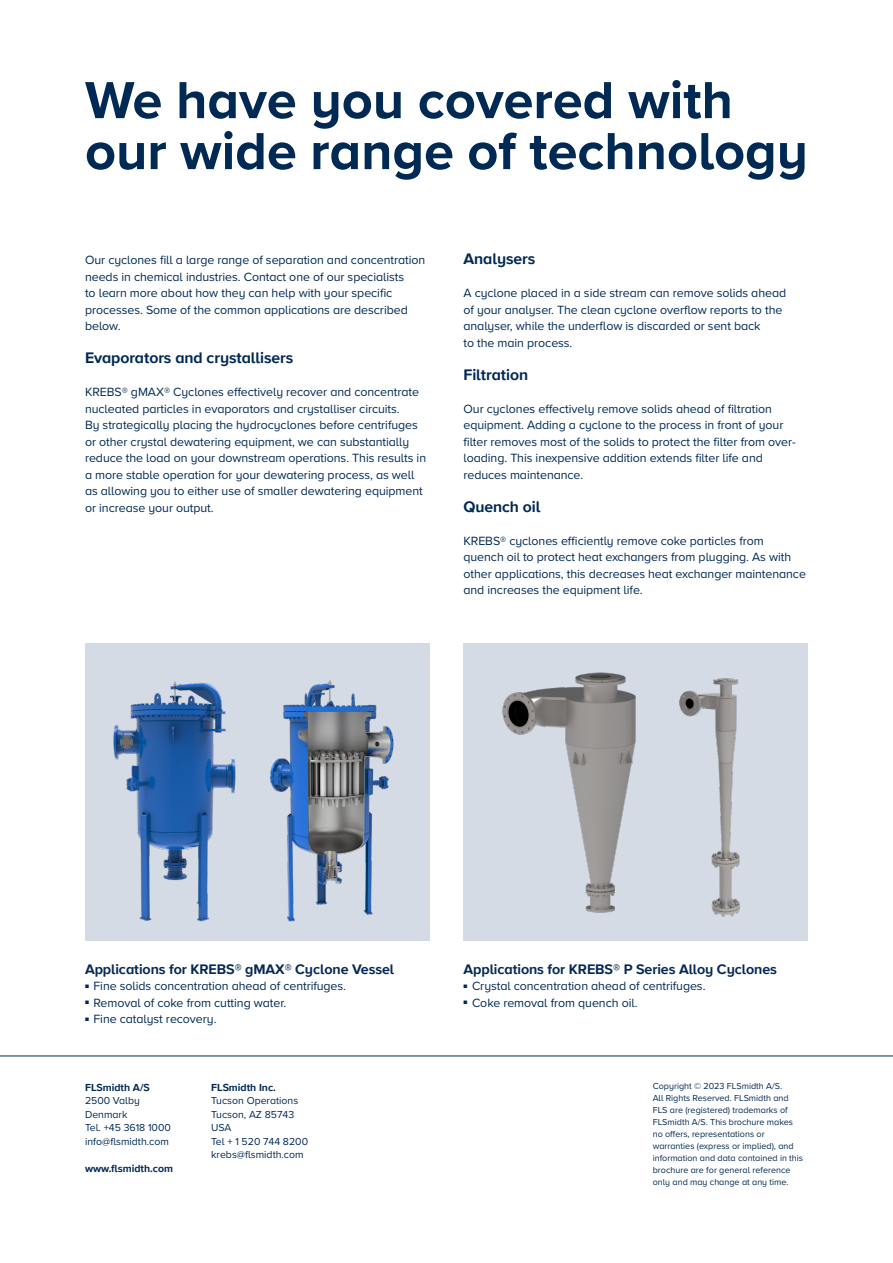
<style>
.page{position:relative;width:893px;height:1263px;background:#fff}
.page>*{position:absolute;margin:0;border:0;box-sizing:border-box;transform-origin:0 0}
.t1{font:700 54px/51px "Proxima Nova";color:#002954}
.t2{font:700 15.75px "Proxima Nova";letter-spacing:-.005em;color:#002954}
.t3{font:700 14.25px "Proxima Nova";letter-spacing:-.005em;color:#062954}
.t4{font:12.3px/16.5px "Proxima Nova";letter-spacing:-.005em;color:#002954}
.t5{font:10.5px/13.5px "Proxima Nova";color:#002954}
.t6{font:700 10.5px "Proxima Nova";color:#002954}
.t7{font:9px/12px "Proxima Nova";color:#002954}
</style>
<div class="page">
<hr style="left:0;top:1056px;width:893px;height:1px;background:#002954">
<div style="left:85px;top:644px;width:344px;height:297px;background:#d5dbe5"></div>
<img style="left:113px;top:680px;width:281px;height:242px">
<div style="left:463px;top:644px;width:345px;height:297px;background:#d5dbe5"></div>
<img style="left:502px;top:672px;width:238px;height:245px">
<h1 class="t1" style="left:85px;top:73px;width:724px">We have you covered with our wide range of technology</h1>
<p class="t4" style="left:85px;top:251px;width:342px">Our cyclones fill a large range of separation and concentration needs in chemical industries. Contact one of our specialists<br>to learn more about how they can help with your specific processes. Some of the common applications are described below.</p>
<p class="t2" style="left:85px;top:346px;width:210px">Evaporators and crystallisers</p>
<p class="t4" style="left:85px;top:383px;width:343px">KREBS® gMAX® Cyclones effectively recover and concentrate nucleated particles in evaporators and crystalliser circuits.<br>By strategically placing the hydrocyclones before centrifuges or other crystal dewatering equipment, we can substantially reduce the load on your downstream operations. This results in a more stable operation for your dewatering process, as well as allowing you to either use of smaller dewatering equipment or increase your output.</p>
<p class="t2" style="left:463px;top:247px;width:73px">Analysers</p>
<p class="t4" style="left:463px;top:284px;width:324px">A cyclone placed in a side stream can remove solids ahead of your analyser. The clean cyclone overflow reports to the analyser, while the underflow is discarded or sent back<br>to the main process.</p>
<p class="t2" style="left:463px;top:363px;width:66px">Filtration</p>
<p class="t4" style="left:463px;top:400px;width:334px">Our cyclones effectively remove solids ahead of filtration equipment. Adding a cyclone to the process in front of your filter removes most of the solids to protect the filter from over&shy;loading. This inexpensive addition extends filter life and reduces maintenance.</p>
<p class="t2" style="left:463px;top:495px;width:79px">Quench oil</p>
<p class="t4" style="left:463px;top:532px;width:344px">KREBS® cyclones efficiently remove coke particles from quench oil to protect heat exchangers from plugging. As with other applications, this decreases heat exchanger maintenance and increases the equipment life.</p>
<p class="t3" style="left:85px;top:958px;width:311px">Applications for KREBS® gMAX® Cyclone Vessel</p>
<p class="t4" style="left:85px;top:977px;width:263px"><sup>■</sup> Fine solids concentration ahead of centrifuges.</p>
<p class="t4" style="left:85px;top:994px;width:203px"><sup>■</sup> Removal of coke from cutting water.</p>
<p class="t4" style="left:85px;top:1010px;width:133px"><sup>■</sup> Fine catalyst recovery.</p>
<p class="t6" style="left:85px;top:1079px;width:66px">FLSmidth A/S</p>
<p class="t5" style="left:85px;top:1093px;width:87px">2500 Valby<br>Denmark<br>Tel. +45 3618 1000 info@flsmidth.com</p>
<p class="t6" style="left:85px;top:1160px;width:90px">www.flsmidth.com</p>
<p class="t6" style="left:211px;top:1079px;width:66px">FLSmidth Inc.</p>
<p class="t5" style="left:211px;top:1093px;width:98px">Tucson Operations<br>Tucson, AZ 85743<br>USA<br>Tel + 1 520 744 8200 krebs@flsmidth.com</p>
<p class="t3" style="left:463px;top:958px;width:315px">Applications for KREBS® P Series Alloy Cyclones</p>
<p class="t4" style="left:463px;top:977px;width:243px"><sup>■</sup> Crystal concentration ahead of centrifuges.</p>
<p class="t4" style="left:463px;top:994px;width:176px"><sup>■</sup> Coke removal from quench oil.</p>
<p class="t7" style="left:653px;top:1080px;width:152px">Copyright © 2023 FLSmidth A/S.<br>All Rights Reserved. FLSmidth and FLS are (registered) trademarks of FLSmidth A/S. This brochure makes no offers, representations or warranties (express or implied), and information and data contained in this brochure are for general reference only and may change at any time.</p>
</div>
